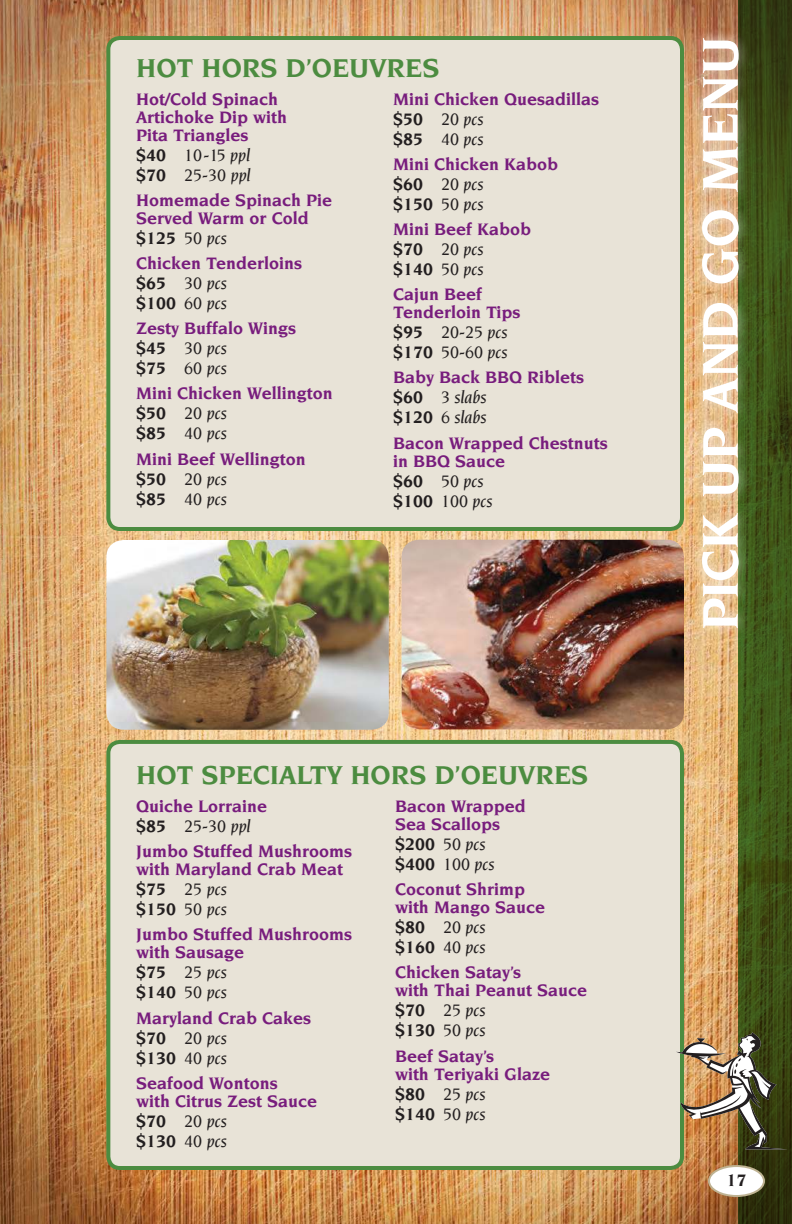
<style>
.page{position:relative;width:792px;height:1224px;background:#fff}
.page>*{position:absolute;margin:0;border:0;box-sizing:border-box;transform-origin:0 0}
.t1{font:700 54px "Novarese";letter-spacing:-.01em;color:#fff}
.t2{font:700 28px "Novarese";color:#4c8c40}
.t3{font:700 18px/20px "Novarese";color:#781d7d}
.t4{font:italic 500 18px/20px "Novarese";color:#231f20}
.t5{font:700 18px "Novarese";color:#231f20}
.s1{font-weight:700;font-style:normal}
.s2{color:#231f20}
.s3{font-weight:500;font-style:italic;color:#231f20}
</style>
<div class="page">
<img style="left:0;top:0;width:738px;height:1224px">
<svg style="left:738px;top:0;width:54px;height:1224px;background:#3b4e16"></svg>
<div style="left:709px;top:1166px;width:55px;height:30px;background:#fff;border-radius:50%"></div>
<div style="left:708px;top:1165px;width:57px;height:32px;border:2px solid #bfb393;border-radius:50%"></div>
<img style="left:402px;top:540px;width:282px;height:189px">
<div style="left:108px;top:742px;width:574px;height:426px;background:#e8e3d7;border-radius:12px"></div>
<div style="left:106px;top:740px;width:578px;height:430px;border:4px solid #4c8c40;border-radius:12px"></div>
<div style="left:690px;top:27px;width:60px;height:612px;background:#fff;opacity:.75"></div>
<div style="left:108px;top:38px;width:574px;height:491px;background:#e8e3d7;border-radius:12px"></div>
<div style="left:106px;top:36px;width:578px;height:495px;border:4px solid #4c8c40;border-radius:12px"></div>
<img style="left:106px;top:540px;width:283px;height:190px">
<svg style="left:676px;top:1032px;width:112px;height:117px"></svg>
<h2 class="t2" style="left:136px;top:55px;width:305px">HOT HORS D’OEUVRES</h2>
<p class="t3" style="left:136px;top:90px;width:153px;line-height:18px">Hot/Cold Spinach<br>Artichoke Dip with<br>Pita Triangles</p>
<p class="t4" style="left:136px;top:146px;width:116px"><span class="s1">$40</span> 10-15 ppl <span class="s1">$70</span> 25-30 ppl</p>
<p class="t3" style="left:136px;top:192px;width:198px;line-height:18px">Homemade Spinach Pie<br>Served Warm or Cold</p>
<p class="t3" style="left:136px;top:226px;width:168px;line-height:25.2px"><span class="s2">$125</span> <span class="s3">50 pcs<br></span>Chicken Tenderloins</p>
<p class="t4" style="left:136px;top:274px;width:92px"><span class="s1">$65</span> 30 pcs <span class="s1">$100</span> 60 pcs</p>
<p class="t3" style="left:136px;top:319px;width:162px">Zesty Buffalo Wings <span class="s2">$45</span> <span class="s3">30 pcs<br></span><span class="s2">$75</span> <span class="s3">60 pcs</span></p>
<p class="t3" style="left:136px;top:384px;width:198px">Mini Chicken Wellington <span class="s2">$50</span> <span class="s3">20 pcs<br></span><span class="s2">$85</span> <span class="s3">40 pcs</span></p>
<p class="t3" style="left:136px;top:449px;width:171px">Mini Beef Wellington <span class="s2">$50</span> <span class="s3">20 pcs<br></span><span class="s2">$85</span> <span class="s3">40 pcs</span></p>
<p class="t3" style="left:393px;top:89px;width:208px">Mini Chicken Quesadillas <span class="s2">$50</span> <span class="s3">20 pcs<br></span><span class="s2">$85</span> <span class="s3">40 pcs</span></p>
<p class="t3" style="left:393px;top:155px;width:167px">Mini Chicken Kabob <span class="s2">$60</span> <span class="s3">20 pcs<br></span><span class="s2">$150</span> <span class="s3">50 pcs</span></p>
<p class="t3" style="left:393px;top:220px;width:140px">Mini Beef Kabob <span class="s2">$70</span> <span class="s3">20 pcs<br></span><span class="s2">$140</span> <span class="s3">50 pcs</span></p>
<p class="t3" style="left:393px;top:286px;width:129px;line-height:18px">Cajun Beef<br>Tenderloin Tips</p>
<p class="t4" style="left:393px;top:323px;width:116px"><span class="s1">$95</span> 20-25 pcs <span class="s1">$170</span> 50-60 pcs</p>
<p class="t3" style="left:393px;top:368px;width:193px">Baby Back BBQ Riblets <span class="s2">$60</span> <span class="s3">3 slabs<br></span><span class="s2">$120</span> <span class="s3">6 slabs</span></p>
<p class="t3" style="left:393px;top:434px;width:216px;line-height:18px">Bacon Wrapped Chestnuts in BBQ Sauce</p>
<p class="t4" style="left:393px;top:472px;width:101px"><span class="s1">$60</span> 50 pcs <span class="s1">$100</span> 100 pcs</p>
<h2 class="t2" style="left:136px;top:763px;width:454px">HOT SPECIALTY HORS D’OEUVRES</h2>
<p class="t3" style="left:136px;top:797px;width:133px">Quiche Lorraine <span class="s2">$85</span> <span class="s3">25-30 ppl</span></p>
<p class="t3" style="left:136px;top:843px;width:217px;line-height:18px">Jumbo Stuffed Mushrooms with Maryland Crab Meat</p>
<p class="t4" style="left:136px;top:880px;width:92px"><span class="s1">$75</span> 25 pcs <span class="s1">$150</span> 50 pcs</p>
<p class="t3" style="left:136px;top:926px;width:217px;line-height:18px">Jumbo Stuffed Mushrooms with Sausage</p>
<p class="t4" style="left:136px;top:964px;width:92px"><span class="s1">$75</span> 25 pcs <span class="s1">$140</span> 50 pcs</p>
<p class="t3" style="left:136px;top:1008px;width:177px">Maryland Crab Cakes <span class="s2">$70</span> <span class="s3">20 pcs<br></span><span class="s2">$130</span> <span class="s3">40 pcs</span></p>
<p class="t3" style="left:136px;top:1075px;width:183px;line-height:18px">Seafood Wontons<br>with Citrus Zest Sauce</p>
<p class="t4" style="left:136px;top:1112px;width:92px"><span class="s1">$70</span> 20 pcs <span class="s1">$130</span> 40 pcs</p>
<p class="t3" style="left:395px;top:798px;width:132px;line-height:18px">Bacon Wrapped<br>Sea Scallops</p>
<p class="t4" style="left:395px;top:835px;width:101px"><span class="s1">$200</span> 50 pcs <span class="s1">$400</span> 100 pcs</p>
<p class="t3" style="left:395px;top:881px;width:152px;line-height:18px">Coconut Shrimp with Mango Sauce</p>
<p class="t4" style="left:395px;top:918px;width:92px"><span class="s1">$80</span> 20 pcs <span class="s1">$160</span> 40 pcs</p>
<p class="t3" style="left:395px;top:964px;width:194px;line-height:18px">Chicken Satay’s<br>with Thai Peanut Sauce</p>
<p class="t4" style="left:395px;top:1002px;width:92px"><span class="s1">$70</span> 25 pcs <span class="s1">$130</span> 50 pcs</p>
<p class="t3" style="left:395px;top:1047px;width:157px;line-height:18px">Beef Satay’s<br>with Teriyaki Glaze</p>
<p class="t4" style="left:395px;top:1085px;width:92px"><span class="s1">$80</span> 25 pcs <span class="s1">$140</span> 50 pcs</p>
<h1 class="t1" style="left:696px;top:631px;width:596px;rotate:-90deg">PICK UP AND GO MENU</h1>
<p class="t5" style="left:726px;top:1172px;width:22px">17</p>
</div>
